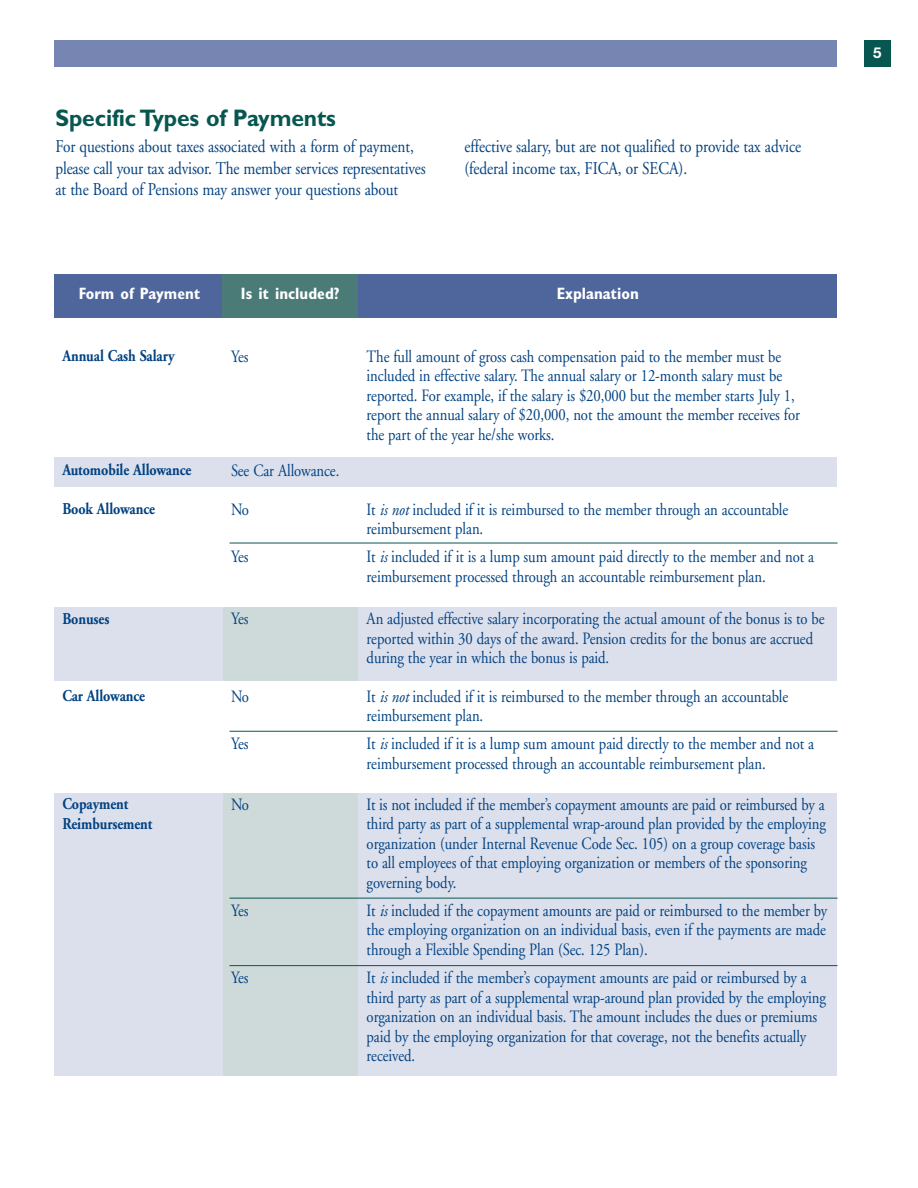
<style>
.page{position:relative;width:918px;height:1188px;background:#fff}
.page>*{position:absolute;margin:0;border:0;box-sizing:border-box;transform-origin:0 0}
.t1{font:700 24px "Gill Sans";letter-spacing:-.005em;color:#075750;scale:.95 1}
.t2{font:18px/21.8px "Adobe Garamond";letter-spacing:-.005em;color:#014181;scale:.85 1}
.t3{font:17.25px/19.5px "Adobe Garamond";letter-spacing:-.005em;color:#014181;scale:.85 1}
.t4{font:700 16.5px/19.8px "Adobe Garamond";letter-spacing:-.005em;color:#014181;scale:.85 1}
.t5{font:700 condensed 16.5px "Gill Sans";color:#fff}
.t6{font:700 15px "Helvetica Neue";color:#fff}
.s1{font-style:italic}
</style>
<div class="page">
<div style="left:54px;top:458px;width:783px;height:29px;background:#dce0ec"></div>
<div style="left:54px;top:607px;width:783px;height:73px;background:#dce0ec"></div>
<div style="left:54px;top:793px;width:783px;height:282px;background:#dce0ec"></div>
<div style="left:223px;top:607px;width:135px;height:73px;background:#cedad9"></div>
<div style="left:223px;top:793px;width:135px;height:282px;background:#cedad9"></div>
<div style="left:54px;top:40px;width:783px;height:28px;background:#7685b1"></div>
<div style="left:864px;top:40px;width:27px;height:28px;background:#075750"></div>
<div style="left:54px;top:274px;width:783px;height:43px;background:#4e669b"></div>
<div style="left:223px;top:274px;width:135px;height:43px;background:#4b7b77"></div>
<hr style="left:230px;top:543px;width:608px;height:1px;background:#075750">
<hr style="left:230px;top:731px;width:608px;height:1px;background:#075750">
<hr style="left:230px;top:898px;width:608px;height:1px;background:#075750">
<hr style="left:230px;top:965px;width:608px;height:1px;background:#075750">
<h1 class="t1" style="left:56px;top:109px;width:297px">Specific Types of Payments</h1>
<p class="t2" style="left:56px;top:137px;width:437px">For questions about taxes associated with a form of payment, please call your tax advisor. The member services representatives at the Board of Pensions may answer your questions about</p>
<p class="t2" style="left:464px;top:137px;width:398px">effective salary, but are not qualified to provide tax advice (federal income tax, FICA, or SECA).</p>
<p class="t5" style="left:79px;top:288px;width:123px">Form of Payment</p>
<p class="t5" style="left:241px;top:288px;width:100px">Is it included?</p>
<p class="t5" style="left:557px;top:288px;width:84px">Explanation</p>
<p class="t4" style="left:62px;top:348px;width:134px">Annual Cash Salary</p>
<p class="t3" style="left:231px;top:348px;width:22px">Yes</p>
<p class="t3" style="left:367px;top:348px;width:511px">The full amount of gross cash compensation paid to the member must be included in effective salary. The annual salary or 12-month salary must be reported. For example, if the salary is $20,000 but the member starts July 1, report the annual salary of $20,000, not the amount the member receives for the part of the year he/she works.</p>
<p class="t4" style="left:62px;top:462px;width:153px">Automobile Allowance</p>
<p class="t3" style="left:231px;top:462px;width:129px">See Car Allowance.</p>
<p class="t4" style="left:62px;top:500px;width:111px">Book Allowance</p>
<p class="t3" style="left:231px;top:501px;width:23px">No</p>
<p class="t3" style="left:231px;top:549px;width:22px">Yes</p>
<p class="t3" style="left:367px;top:501px;width:498px">It <span class="s1">is not</span> included if it is reimbursed to the member through an accountable reimbursement plan.</p>
<p class="t3" style="left:367px;top:549px;width:528px">It <span class="s1">is</span> included if it is a lump sum amount paid directly to the member and not a reimbursement processed through an accountable reimbursement plan.</p>
<p class="t4" style="left:62px;top:610px;width:57px">Bonuses</p>
<p class="t3" style="left:231px;top:611px;width:22px">Yes</p>
<p class="t3" style="left:367px;top:611px;width:540px">An adjusted effective salary incorporating the actual amount of the bonus is to be reported within 30 days of the award. Pension credits for the bonus are accrued during the year in which the bonus is paid.</p>
<p class="t4" style="left:62px;top:688px;width:99px">Car Allowance</p>
<p class="t3" style="left:231px;top:688px;width:23px">No</p>
<p class="t3" style="left:231px;top:736px;width:22px">Yes</p>
<p class="t3" style="left:367px;top:688px;width:498px">It <span class="s1">is not</span> included if it is reimbursed to the member through an accountable reimbursement plan.</p>
<p class="t3" style="left:367px;top:736px;width:528px">It <span class="s1">is</span> included if it is a lump sum amount paid directly to the member and not a reimbursement processed through an accountable reimbursement plan.</p>
<p class="t4" style="left:62px;top:796px;width:108px">Copayment<br>Reimbursement</p>
<p class="t3" style="left:231px;top:796px;width:23px">No</p>
<p class="t3" style="left:231px;top:902px;width:22px">Yes</p>
<p class="t3" style="left:231px;top:969px;width:22px">Yes</p>
<p class="t3" style="left:367px;top:796px;width:542px">It is not included if the member’s copayment amounts are paid or reimbursed by a third party as part of a supplemental wrap-around plan provided by the employing organization (under Internal Revenue Code Sec. 105) on a group coverage basis to all employees of that employing organization or members of the sponsoring governing body.</p>
<p class="t3" style="left:367px;top:902px;width:544px;text-align:justify">It <span class="s1">is</span> included if the copayment amounts are paid or reimbursed to the member by the employing organization on an individual basis, even if the payments are made through a Flexible Spending Plan (Sec. 125 Plan).</p>
<p class="t3" style="left:367px;top:969px;width:542px">It <span class="s1">is</span> included if the member’s copayment amounts are paid or reimbursed by a third party as part of a supplemental wrap-around plan provided by the employing organization on an individual basis. The amount includes the dues or premiums paid by the employing organization for that coverage, not the benefits actually received.</p>
<p class="t6" style="left:873px;top:47px;width:10px">5</p>
</div>
